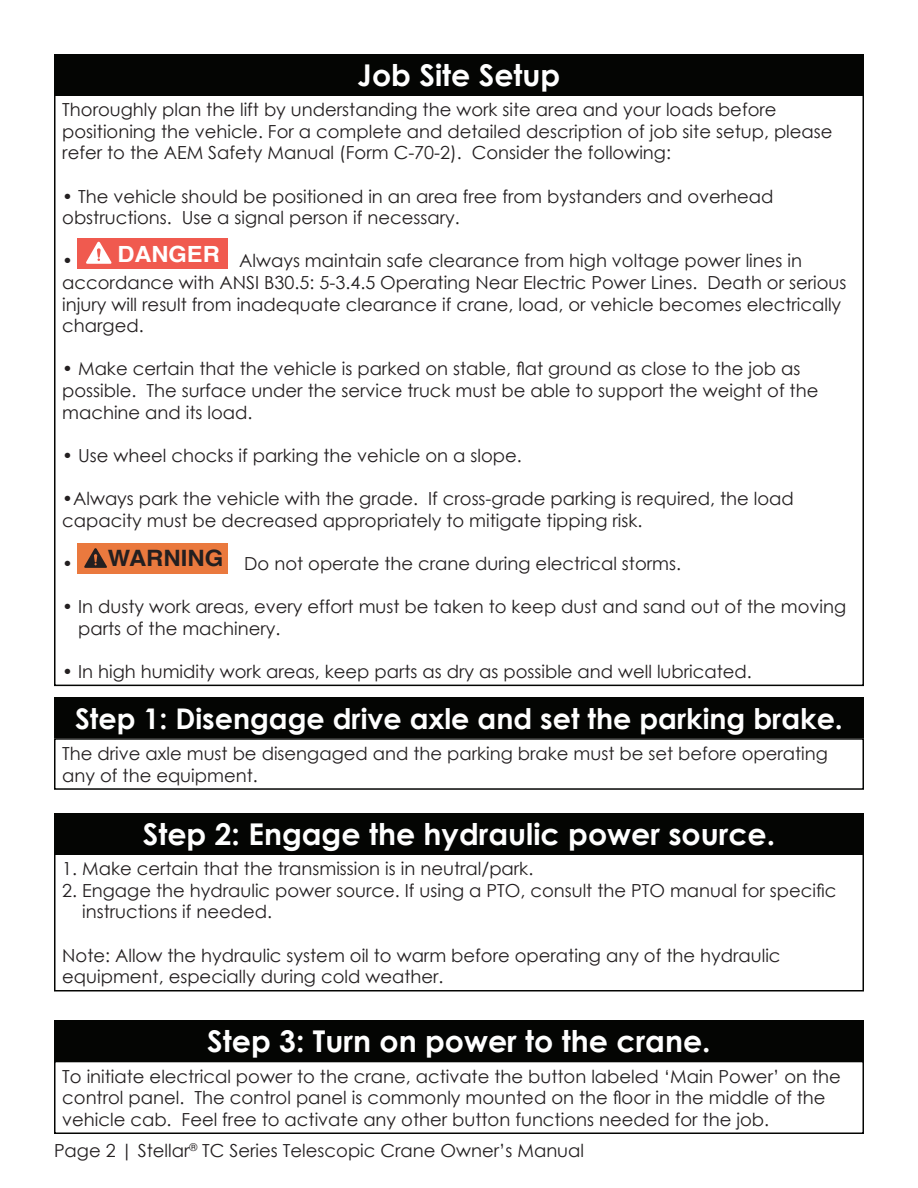
<style>
.page{position:relative;width:918px;height:1188px;background:#fff}
.page>*{position:absolute;margin:0;border:0;box-sizing:border-box;transform-origin:0 0}
.TOC_Page_Heading_Whi{font:700 30px "Century Gothic";color:#fff}
.TOC_Page_Heading_Whi-2{font:700 28.5px "Century Gothic";color:#fff}
.t1{font:700 22.5px "Helvetica";color:#231f20;scale:1.06 1}
.t2{font:700 22.35px "Helvetica";color:#fff;scale:1.06 1}
.Paragraph_Style_1{font:18px/21.6px "Century Gothic";color:#231f20}
</style>
<div class="page">
<div style="left:54px;top:698px;width:810px;height:40px;background:#040503"></div>
<div style="left:54px;top:54px;width:810px;height:40px;background:#040503"></div>
<div style="left:54px;top:738px;width:810px;height:52px;border:2px solid #040503"></div>
<div style="left:78px;top:238px;width:150px;height:31px;background:#f05a4f"></div>
<svg style="left:86px;top:242px;width:26px;height:22px"></svg>
<div style="left:78px;top:543px;width:150px;height:30px;background:#ea793e"></div>
<svg style="left:84px;top:548px;width:23px;height:20px"></svg>
<div style="left:54px;top:813px;width:810px;height:41px;background:#040503"></div>
<div style="left:54px;top:854px;width:810px;height:138px;border:2px solid #040503"></div>
<div style="left:54px;top:1020px;width:810px;height:41px;background:#040503"></div>
<div style="left:54px;top:1061px;width:810px;height:73px;border:2px solid #040503"></div>
<p class="TOC_Page_Heading_Whi" style="left:358px;top:52px;width:204px">Job Site Setup</p>
<p class="Paragraph_Style_1" style="left:62px;top:99px;width:772px">Thoroughly plan the lift by understanding the work site area and your loads before positioning the vehicle. For a complete and detailed description of job site setup, please refer to the AEM Safety Manual (Form C-70-2). Consider the following:</p>
<p class="Paragraph_Style_1" style="left:62px;top:185px;width:713px">• The vehicle should be positioned in an area free from bystanders and overhead obstructions. Use a signal person if necessary.</p>
<p class="Paragraph_Style_1" style="left:62px;top:250px;width:12px">•</p>
<p class="t2" style="left:117px;top:236px;width:98px">DANGER</p>
<p class="Paragraph_Style_1" style="left:62px;top:250px;width:786px;text-indent:177px">Always maintain safe clearance from high voltage power lines in accordance with ANSI B30.5: 5-3.4.5 Operating Near Electric Power Lines. Death or serious injury will result from inadequate clearance if crane, load, or vehicle becomes electrically charged.</p>
<p class="Paragraph_Style_1" style="left:62px;top:358px;width:758px">• Make certain that the vehicle is parked on stable, flat ground as close to the job as possible. The surface under the service truck must be able to support the weight of the machine and its load.</p>
<p class="Paragraph_Style_1" style="left:62px;top:444px;width:461px">• Use wheel chocks if parking the vehicle on a slope.</p>
<p class="Paragraph_Style_1" style="left:62px;top:487px;width:733px">•Always park the vehicle with the grade. If cross-grade parking is required, the load capacity must be decreased appropriately to mitigate tipping risk.</p>
<p class="Paragraph_Style_1" style="left:62px;top:552px;width:12px">•</p>
<p class="Paragraph_Style_1" style="left:244px;top:552px;width:438px">Do not operate the crane during electrical storms.</p>
<p class="Paragraph_Style_1" style="left:78px;top:595px;width:770px;text-indent:-16px">• In dusty work areas, every effort must be taken to keep dust and sand out of the moving parts of the machinery.</p>
<p class="Paragraph_Style_1" style="left:62px;top:660px;width:691px">• In high humidity work areas, keep parts as dry as possible and well lubricated.</p>
<p class="t1" style="left:108px;top:540px;width:110px">WARNING</p>
<p class="TOC_Page_Heading_Whi-2" style="left:75px;top:697px;width:769px">Step 1: Disengage drive axle and set the parking brake.</p>
<p class="Paragraph_Style_1" style="left:62px;top:742px;width:767px">The drive axle must be disengaged and the parking brake must be set before operating any of the equipment.</p>
<p class="TOC_Page_Heading_Whi" style="left:143px;top:811px;width:634px">Step 2: Engage the hydraulic power source.</p>
<p class="Paragraph_Style_1" style="left:62px;top:858px;width:473px">1. Make certain that the transmission is in neutral/park.</p>
<p class="Paragraph_Style_1" style="left:82px;top:879px;width:756px;text-indent:-20px">2. Engage the hydraulic power source. If using a PTO, consult the PTO manual for specific instructions if needed.</p>
<p class="Paragraph_Style_1" style="left:62px;top:944px;width:720px">Note: Allow the hydraulic system oil to warm before operating any of the hydraulic equipment, especially during cold weather.</p>
<p class="TOC_Page_Heading_Whi" style="left:207px;top:1018px;width:505px">Step 3: Turn on power to the crane.</p>
<p class="Paragraph_Style_1" style="left:62px;top:1065px;width:780px">To initiate electrical power to the crane, activate the button labeled ‘Main Power’ on the control panel. The control panel is commonly mounted on the floor in the middle of the vehicle cab. Feel free to activate any other button functions needed for the job.</p>
<p class="Paragraph_Style_1" style="left:54px;top:1140px;width:532px">Page 2 | Stellar<sup>®</sup> TC Series Telescopic Crane Owner’s Manual</p>
</div>
